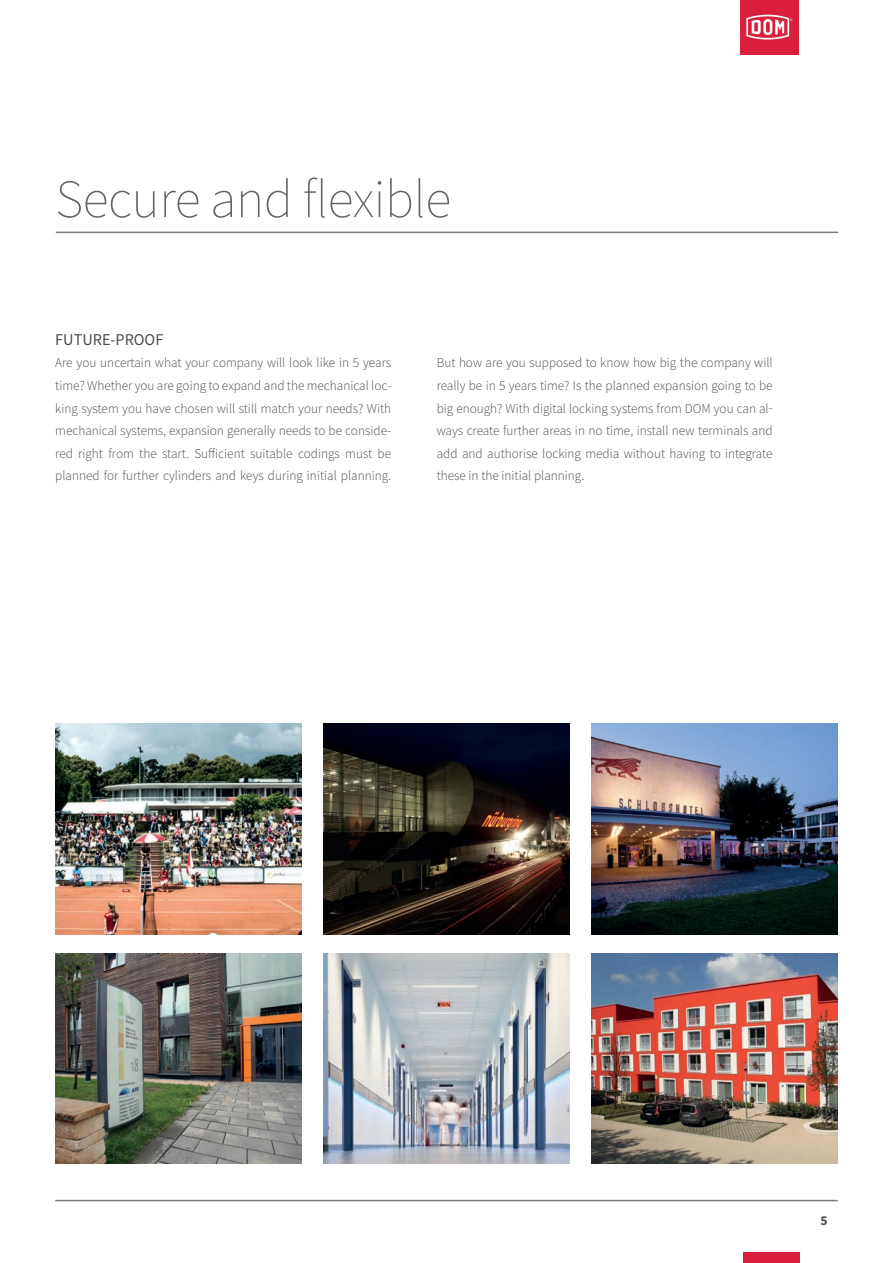
<style>
.page{position:relative;width:893px;height:1263px;background:#fff}
.page>*{position:absolute;margin:0;border:0;box-sizing:border-box;transform-origin:0 0}
.t1{font:200 54px "Source Sans Pro";letter-spacing:-.01em;color:#636366}
.t2{font:16.5px "Source Sans Pro";color:#4b4c4d}
.t3{font:300 13.5px/22.5px "Source Sans Pro";color:#4b4c4d;text-align:justify}
.t4{font:700 13.5px "Source Sans Pro";color:#4b4c4d}
</style>
<div class="page">
<div style="left:743px;top:1252px;width:56px;height:11px;background:#da1f3d"></div>
<div style="left:740px;top:0;width:59px;height:54px;background:#da1f3d"></div>
<svg style="left:746px;top:15px;width:46px;height:25px"></svg>
<hr style="left:55px;top:1200px;width:783px;height:1px;background:#787a7d">
<img style="left:55px;top:724px;width:247px;height:210px">
<img style="left:323px;top:724px;width:247px;height:210px">
<img style="left:591px;top:724px;width:247px;height:210px">
<img style="left:55px;top:953px;width:247px;height:211px">
<img style="left:323px;top:953px;width:247px;height:211px">
<img style="left:591px;top:953px;width:247px;height:211px">
<hr style="left:56px;top:232px;width:782px;height:1px;background:#787a7d">
<h1 class="t1" style="left:55px;top:167px;width:397px">Secure and flexible</h1>
<p class="t2" style="left:55px;top:329px;width:110px">FUTURE-PROOF</p>
<p class="t3" style="left:55px;top:352px;width:337px">Are you uncertain what your company will look like in 5 years time? Whether you are going to expand and the mechanical loc&shy;king system you have chosen will still match your needs? With mechanical systems, expansion generally needs to be conside&shy;red right from the start. Sufficient suitable codings must be planned for further cylinders and keys during initial planning.</p>
<p class="t3" style="left:437px;top:352px;width:337px">But how are you supposed to know how big the company will really be in 5 years time? Is the planned expansion going to be big enough? With digital locking systems from DOM you can al&shy;ways create further areas in no time, install new terminals and add and authorise locking media without having to integrate these in the initial planning.</p>
<p class="t4" style="left:820px;top:1211px;width:9px">5</p>
</div>
